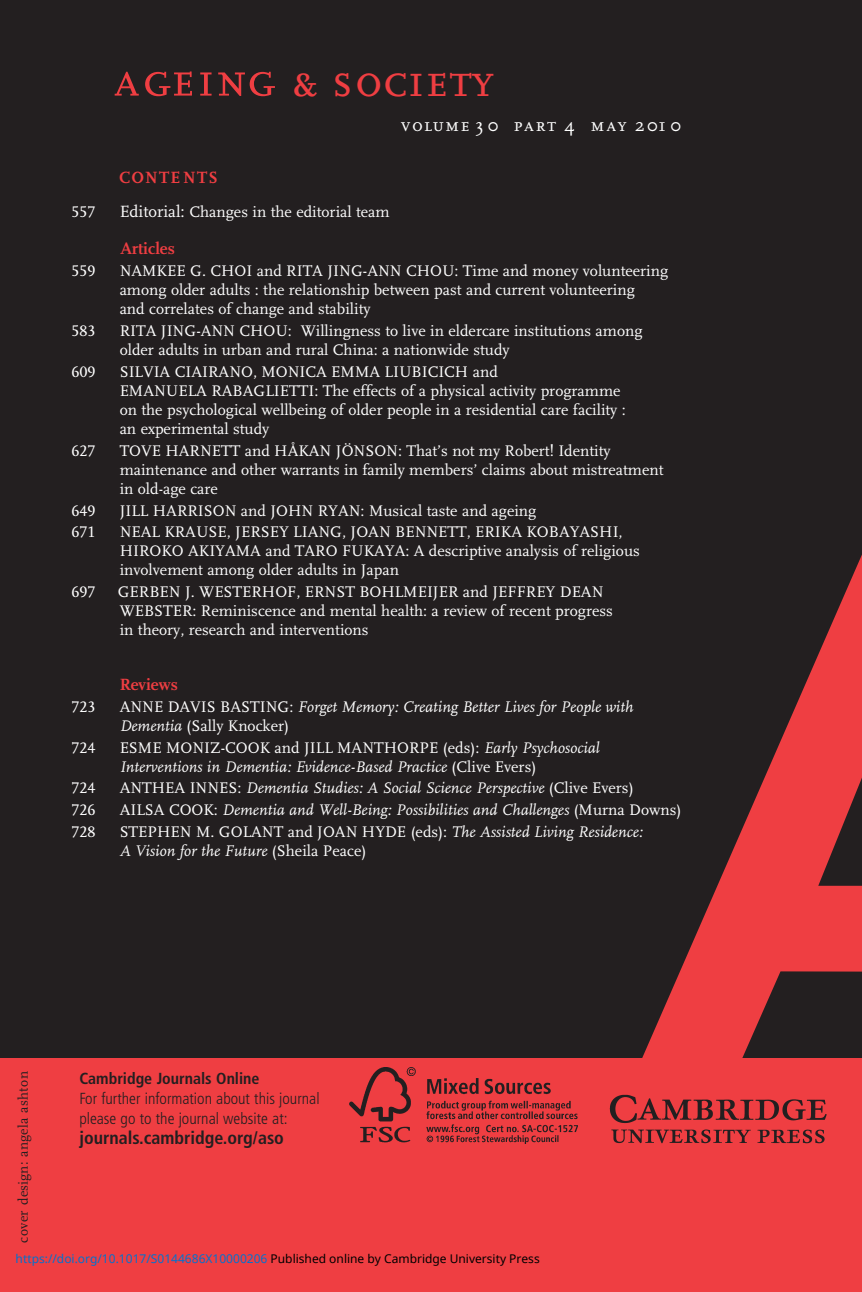
<style>
.page{position:relative;width:862px;height:1292px;background:#231f20}
.page>*{position:absolute;margin:0;border:0;box-sizing:border-box;transform-origin:0 0}
.t1{font:48px "Scala LF Caps";letter-spacing:.005em;color:#ef3e42}
.t2{font:19px "Scala Caps";letter-spacing:.09em;color:#fff}
.t3{font:700 condensed 18px "Frutiger";color:#231f20}
.t4{font:700 17px "Scala LF";color:#ef3e42}
.t5{font:700 17px "Scala LF";letter-spacing:.07em;color:#ef3e42}
.t6{font:16px/19px "Scala LF";color:#fff}
.t7{font:italic 16px/19px "Scala LF";color:#fff}
.t8{font:300 condensed 16px/20px "Frutiger";color:#231f20}
.t9{font:700 condensed 16px "Frutiger";color:#231f20}
.t10{font:14px "Scala LF";letter-spacing:.025em;color:#231f20}
.t11{font:12px "Noto Sans";color:#0172cf}
.s1{font-size:50px}
.s2{font-size:17px}
.s3{font-style:normal}
.s4{color:#000}
</style>
<div class="page">
<svg style="left:642px;top:554px;width:220px;height:504px"></svg>
<div style="left:0;top:1058px;width:862px;height:234px;background:#ef3e42"></div>
<img style="left:609px;top:1094px;width:218px;height:50px">
<img style="left:349px;top:1067px;width:228px;height:77px">
<h1 class="t1" style="left:115px;top:51px;width:380px"><span class="s1">ageing</span> &amp; society</h1>
<p class="t2" style="left:401px;top:113px;width:282px">volume 30 part 4 may 201 0</p>
<p class="t5" style="left:119px;top:171px;width:101px">CONTENTS</p>
<p class="t6" style="left:71px;top:204px;width:25px">557</p>
<p class="t6" style="left:120px;top:204px;width:272px"><span class="s2">Editorial:</span> Changes in the editorial team</p>
<p class="t4" style="left:120px;top:242px;width:56px">Articles</p>
<p class="t6" style="left:71px;top:263px;width:25px">559</p>
<p class="t6" style="left:120px;top:263px;width:550px">NAMKEE G. CHOI and RITA JING-ANN CHOU: Time and money volunteering among older adults : the relationship between past and current volunteering<br>and correlates of change and stability</p>
<p class="t6" style="left:71px;top:323px;width:25px">583</p>
<p class="t6" style="left:120px;top:323px;width:524px">RITA JING-ANN CHOU: Willingness to live in eldercare institutions among older adults in urban and rural China: a nationwide study</p>
<p class="t6" style="left:71px;top:364px;width:25px">609</p>
<p class="t6" style="left:120px;top:364px;width:507px">SILVIA CIAIRANO, MONICA EMMA LIUBICICH and<br>EMANUELA RABAGLIETTI: The effects of a physical activity programme on the psychological wellbeing of older people in a residential care facility : an experimental study</p>
<p class="t6" style="left:71px;top:442px;width:25px">627</p>
<p class="t6" style="left:120px;top:442px;width:545px">TOVE HARNETT and HÅKAN JÖNSON: That’s not my Robert! Identity maintenance and other warrants in family members’ claims about mistreatment in old-age care</p>
<p class="t6" style="left:71px;top:502px;width:25px">649</p>
<p class="t6" style="left:120px;top:502px;width:418px">JILL HARRISON and JOHN RYAN: Musical taste and ageing</p>
<p class="t6" style="left:71px;top:524px;width:25px">671</p>
<p class="t6" style="left:120px;top:524px;width:522px">NEAL KRAUSE, JERSEY LIANG, JOAN BENNETT, ERIKA KOBAYASHI,<br>HIROKO AKIYAMA and TARO FUKAYA: A descriptive analysis of religious involvement among older adults in Japan</p>
<p class="t6" style="left:71px;top:584px;width:25px">697</p>
<p class="t6" style="left:118px;top:584px;width:497px">GERBEN J. WESTERHOF, ERNST BOHLMEIJER and JEFFREY DEAN<br>WEBSTER: Reminiscence and mental health: a review of recent progress in theory, research and interventions</p>
<p class="t4" style="left:120px;top:677px;width:60px">Reviews</p>
<p class="t6" style="left:71px;top:698px;width:25px">723</p>
<p class="t7" style="left:120px;top:698px;width:515px"><span class="s3">ANNE DAVIS BASTING:</span> Forget Memory: Creating Better Lives for People with<br>Dementia <span class="s3">(Sally Knocker)</span></p>
<p class="t6" style="left:71px;top:739px;width:25px">724</p>
<p class="t7" style="left:120px;top:739px;width:481px"><span class="s3">ESME MONIZ-COOK and JILL MANTHORPE (eds):</span> Early Psychosocial<br>Interventions in Dementia: Evidence-Based Practice <span class="s3">(Clive Evers)</span></p>
<p class="t6" style="left:71px;top:780px;width:25px">724</p>
<p class="t7" style="left:120px;top:780px;width:515px"><span class="s3">ANTHEA INNES:</span> Dementia Studies: A Social Science Perspective <span class="s3">(Clive Evers)</span></p>
<p class="t6" style="left:71px;top:802px;width:25px">726</p>
<p class="t7" style="left:120px;top:802px;width:563px"><span class="s3">AILSA COOK:</span> Dementia and Well-Being: Possibilities and Challenges <span class="s3">(Murna Downs)</span></p>
<p class="t6" style="left:71px;top:824px;width:25px">728</p>
<p class="t7" style="left:120px;top:824px;width:524px"><span class="s3">STEPHEN M. GOLANT and JOAN HYDE (eds):</span> The Assisted Living Residence:<br>A Vision for the Future <span class="s3">(Sheila Peace)</span></p>
<p class="t10" style="left:17px;top:1243px;width:173px;rotate:-90deg">cover design: angela ashton</p>
<p class="t9" style="left:79px;top:1072px;width:182px">Cambridge Journals Online</p>
<p class="t8" style="left:79px;top:1089px;width:242px">For further information about this journal please go to the journal website at:</p>
<p class="t3" style="left:79px;top:1130px;width:206px">journals.cambridge.org/aso</p>
<p class="t11" style="left:16px;top:1251px;width:526px">https://doi.org/10.1017/S0144686X10000206 <span class="s4">Published online by Cambridge University Press</span></p>
</div>
